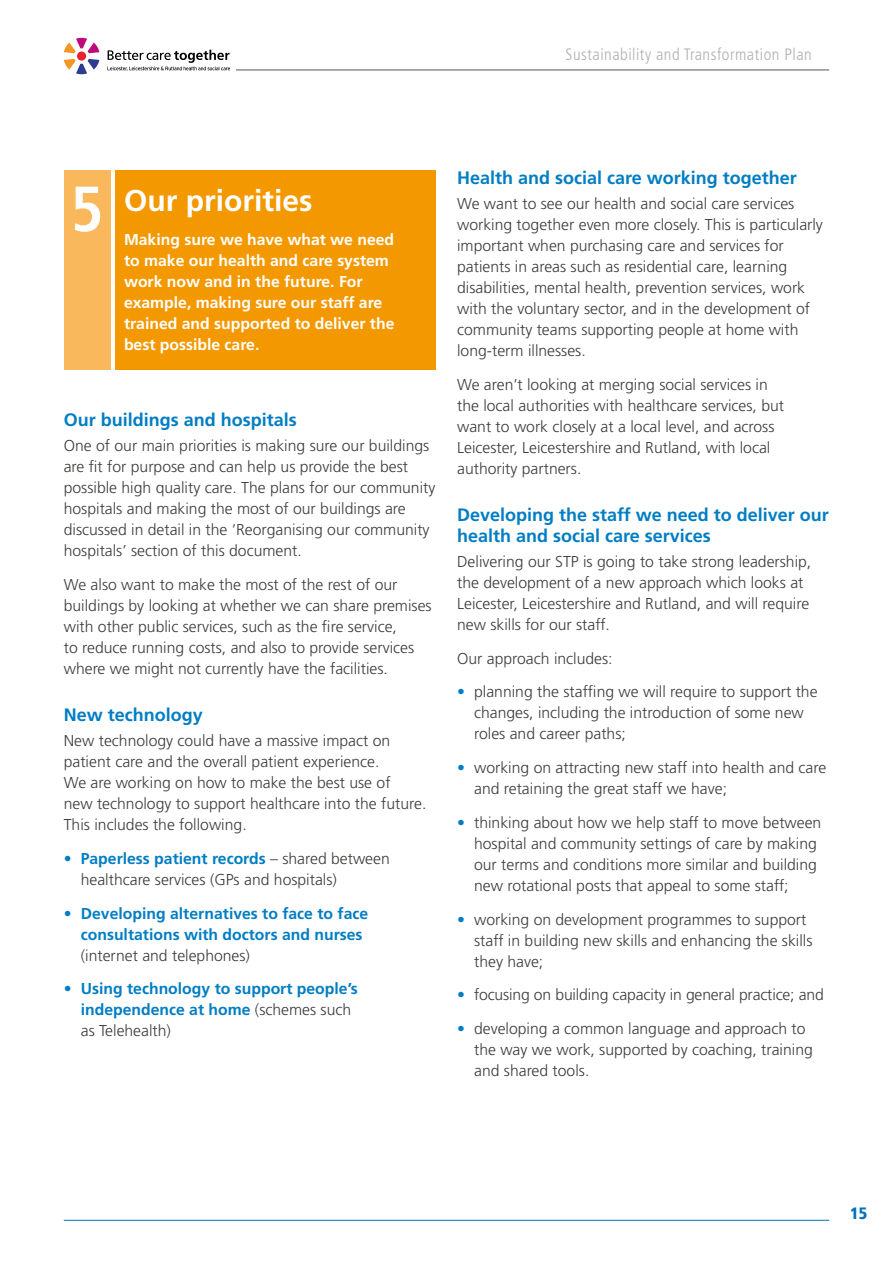
<style>
.page{position:relative;width:893px;height:1263px;background:#fff}
.page>*{position:absolute;margin:0;border:0;box-sizing:border-box;transform-origin:0 0}
.t1{font:700 condensed 63.75px "Frutiger";color:#fff}
.t2{font:700 30px "Frutiger";color:#fff}
.t3{font:700 18px/21px "Frutiger";color:#007dc3}
.t4{font:300 condensed 16.5px "Frutiger";letter-spacing:.03em;color:#b0b0b0}
.t5{font:900 condensed 16.5px "Frutiger";color:#0072bb}
.t6{font:300 15.75px/21px "Frutiger";color:#3c3c3b}
.t7{font:700 15.75px/21px "Frutiger";color:#fff}
.t8{font:700 15.75px/21px "Frutiger";color:#007dc3}
.s1{color:#007dc3}
.s2{font-weight:700;color:#007dc3}
.s3{font-weight:300}
.s4{font-weight:300;color:#3c3c3b}
</style>
<div class="page">
<hr style="left:64px;top:1220px;width:765px;height:1px;background:#0072bb">
<hr style="left:236px;top:70px;width:593px;height:1px;background:#575756">
<div style="left:77px;top:52px;width:9px;height:9px;background:#e62332;border-radius:50%"></div>
<svg style="left:64px;top:59px;width:35px;height:15px"></svg>
<svg style="left:64px;top:38px;width:35px;height:15px"></svg>
<svg style="left:107px;top:50px;width:123px;height:21px"></svg>
<div style="left:116px;top:171px;width:320px;height:199px;background:#f49800"></div>
<div style="left:64px;top:171px;width:47px;height:199px;background:#fab85d"></div>
<p class="t4" style="left:566px;top:45px;width:248px">Sustainability and Transformation Plan</p>
<h1 class="t1" style="left:71px;top:171px;width:35px">5</h1>
<h2 class="t2" style="left:124px;top:183px;width:190px">Our priorities</h2>
<p class="t7" style="left:124px;top:229px;width:272px">Making sure we have what we need to make our health and care system work now and in the future. For example, making sure our staff are trained and supported to deliver the best possible care.</p>
<p class="t3" style="left:64px;top:409px;width:235px">Our buildings and hospitals</p>
<p class="t6" style="left:64px;top:435px;width:373px">One of our main priorities is making sure our buildings are fit for purpose and can help us provide the best possible high quality care. The plans for our community hospitals and making the most of our buildings are discussed in detail in the ‘Reorganising our community hospitals’ section of this document.</p>
<p class="t6" style="left:64px;top:574px;width:369px">We also want to make the most of the rest of our buildings by looking at whether we can share premises with other public services, such as the fire service,<br>to reduce running costs, and also to provide services where we might not currently have the facilities.</p>
<p class="t3" style="left:64px;top:704px;width:141px">New technology</p>
<p class="t6" style="left:64px;top:730px;width:364px">New technology could have a massive impact on patient care and the overall patient experience.<br>We are working on how to make the best use of<br>new technology to support healthcare into the future.<br>This includes the following.</p>
<p class="t6" style="left:81px;top:848px;width:310px;text-indent:-17px"><span class="s1">•</span> <span class="s2">Paperless patient records</span> – shared between healthcare services (GPs and hospitals)</p>
<p class="t8" style="left:81px;top:902px;width:289px;text-indent:-17px"><span class="s3">•</span> Developing alternatives to face to face consultations with doctors and nurses</p>
<p class="t6" style="left:81px;top:944px;width:171px">(internet and telephones)</p>
<p class="t8" style="left:81px;top:978px;width:279px;text-indent:-17px"><span class="s3">•</span> Using technology to support people’s independence at home <span class="s4">(schemes such as Telehealth)</span></p>
<p class="t3" style="left:457px;top:167px;width:341px">Health and social care working together</p>
<p class="t6" style="left:457px;top:193px;width:367px">We want to see our health and social care services working together even more closely. This is particularly important when purchasing care and services for patients in areas such as residential care, learning disabilities, mental health, prevention services, work with the voluntary sector, and in the development of community teams supporting people at home with long-term illnesses.</p>
<p class="t6" style="left:457px;top:374px;width:328px">We aren’t looking at merging social services in the local authorities with healthcare services, but want to work closely at a local level, and across Leicester, Leicestershire and Rutland, with local authority partners.</p>
<p class="t3" style="left:457px;top:504px;width:373px">Developing the staff we need to deliver our health and social care services</p>
<p class="t6" style="left:457px;top:551px;width:356px">Delivering our STP is going to take strong leadership, the development of a new approach which looks at Leicester, Leicestershire and Rutland, and will require new skills for our staff.</p>
<p class="t6" style="left:457px;top:648px;width:157px">Our approach includes:</p>
<p class="t6" style="left:474px;top:681px;width:345px;text-indent:-17px"><span class="s1">•</span> planning the staffing we will require to support the changes, including the introduction of some new roles and career paths;</p>
<p class="t6" style="left:474px;top:757px;width:354px;text-indent:-17px"><span class="s1">•</span> working on attracting new staff into health and care and retaining the great staff we have;</p>
<p class="t6" style="left:474px;top:812px;width:349px;text-indent:-17px"><span class="s1">•</span> thinking about how we help staff to move between hospital and community settings of care by making our terms and conditions more similar and building new rotational posts that appeal to some staff;</p>
<p class="t6" style="left:474px;top:909px;width:340px;text-indent:-17px"><span class="s1">•</span> working on development programmes to support staff in building new skills and enhancing the skills they have;</p>
<p class="t6" style="left:457px;top:984px;width:368px"><span class="s1">•</span> focusing on building capacity in general practice; and</p>
<p class="t6" style="left:474px;top:1018px;width:340px;text-indent:-17px"><span class="s1">•</span> developing a common language and approach to the way we work, supported by coaching, training and shared tools.</p>
<p class="t5" style="left:850px;top:1203px;width:19px">15</p>
</div>
